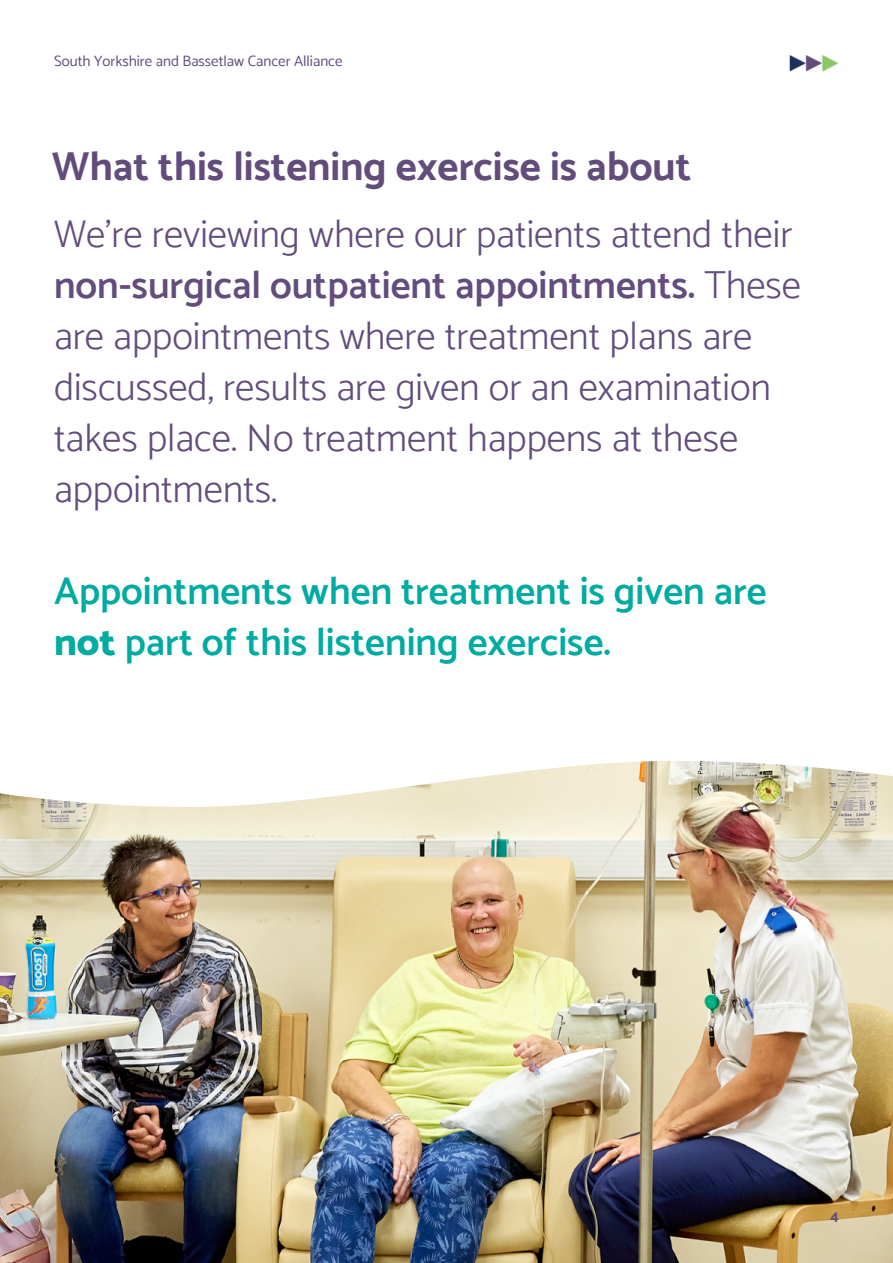
<style>
.page{position:relative;width:893px;height:1263px;background:#fff}
.page>*{position:absolute;margin:0;border:0;box-sizing:border-box;transform-origin:0 0}
.t1{font:700 40.8px "Catamaran";color:#614c7c}
.Large_pullouts{font:300 39px/51px "Catamaran";color:#624d7c}
.Large_pullouts-2{font:600 39px/51px "Catamaran";color:#00aba1}
.t2{font:15px "Catamaran";color:#624d7c}
.t3{font:700 15px "Catamaran";color:#624d7c}
.s1{font-weight:600}
.s2{font-weight:800}
</style>
<div class="page">
<img style="left:789px;top:55px;width:49px;height:17px">
<img style="left:0;top:761px;width:893px;height:502px">
<p class="t2" style="left:54px;top:52px;width:290px">South Yorkshire and Bassetlaw Cancer Alliance</p>
<h1 class="t1" style="left:52px;top:142px;width:641px">What this listening exercise is about</h1>
<p class="Large_pullouts" style="left:54px;top:208px;width:749px">We’re reviewing where our patients attend their <span class="s1">non-surgical outpatient appointments.</span> These are appointments where treatment plans are discussed, results are given or an examination takes place. No treatment happens at these appointments.</p>
<p class="Large_pullouts-2" style="left:54px;top:565px;width:714px">Appointments when treatment is given are <span class="s2">not</span> part of this listening exercise.</p>
<p class="t3" style="left:831px;top:1206px;width:10px">4</p>
</div>
